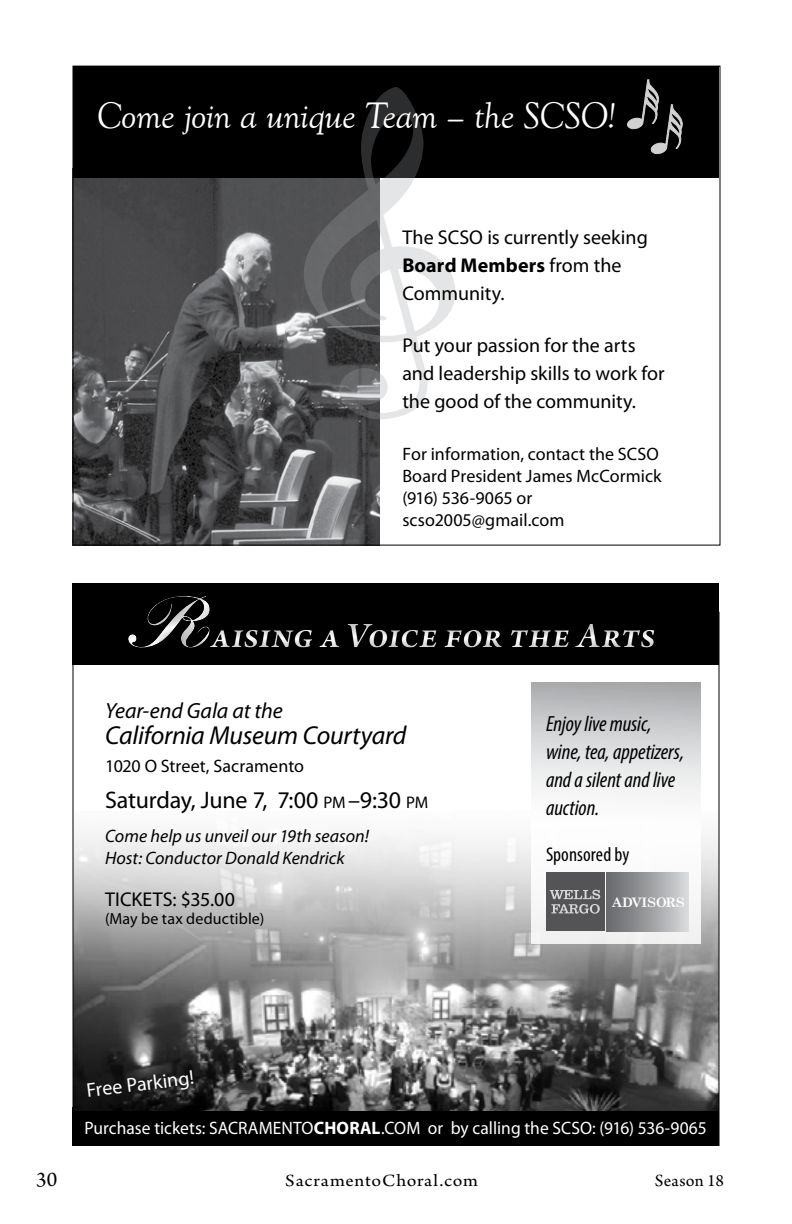
<style>
.page{position:relative;width:792px;height:1224px;background:#fff}
.page>*{position:absolute;margin:0;border:0;box-sizing:border-box;transform-origin:0 0}
.t1{font:italic 38px "Goudy Old Style T";letter-spacing:-.02em;color:#fff}
.t2{font:italic 600 38px "Arno Pro";letter-spacing:.005em;color:#fff}
.t3{font:italic 26px "Myriad Pro";letter-spacing:-.01em;color:#000}
.t4{font:24px "Myriad Pro";letter-spacing:-.01em;color:#000}
.t5{font:italic condensed 22px/28px "Myriad Pro";letter-spacing:-.005em;color:#000}
.t6{font:italic 22px "Myriad Pro";letter-spacing:-.005em;color:#000}
.t7{font:22px "Arno Pro";color:#000}
.t8{font:20px/28px "Myriad Pro";color:#000}
.t9{font:20px "Myriad Pro";color:#fff}
.t10{font:condensed 20px "Myriad Pro";letter-spacing:.005em;color:#000}
.t11{font:18px/22px "Myriad Pro";letter-spacing:.005em;color:#000}
.t12{font:18px "Myriad Pro";color:#fff}
.t13{font:italic 18px/22px "Myriad Pro";letter-spacing:.005em;color:#000}
.t14{font:18px "Arno Pro";letter-spacing:.035em;color:#000;scale:1.1 1}
.t15{font:18px "Arno Pro";letter-spacing:.015em;color:#000}
.t16{font:16px "Myriad Pro";letter-spacing:.01em;color:#000}
.t17{font:700 13px "Century Schoolbook";color:#fff}
.s1{font-weight:700}
.s2{font-family:"Kuenstler Script";font-weight:900;font-style:normal;font-size:70px}
.s3{font-size:16.8px}
</style>
<div class="page">
<div style="left:72px;top:1107px;width:647px;height:39px;background:#000"></div>
<div style="left:72px;top:583px;width:648px;height:82px;background:#000"></div>
<img style="left:74px;top:832px;width:644px;height:278px">
<div style="left:108px;top:577px;width:566px;height:90px;background:#000"></div>
<svg style="left:531px;top:683px;width:169px;height:260px"></svg>
<img style="left:74px;top:178px;width:306px;height:366px">
<div style="left:74px;top:66px;width:646px;height:112px;background:#000"></div>
<svg style="left:627px;top:79px;width:56px;height:76px"></svg>
<svg style="left:300px;top:87px;width:156px;height:334px"></svg>
<div style="left:546px;top:873px;width:58px;height:58px;background:#545456"></div>
<div style="left:607px;top:873px;width:82px;height:58px;background:linear-gradient(to right,#636467,#d5d7d9)"></div>
<svg style="left:550px;top:890px;width:50px;height:24px"></svg>
<h1 class="t1" style="left:96px;top:95px;width:521px">Come join a unique Team – the SCSO!</h1>
<p class="t8" style="left:402px;top:223px;width:247px">The SCSO is currently seeking<br><span class="s1">Board Members</span> from the<br>Community.</p>
<p class="t8" style="left:402px;top:331px;width:264px">Put your passion for the arts and leadership skills to work for the good of the community.</p>
<p class="t11" style="left:402px;top:443px;width:261px">For information, contact the SCSO<br>Board President James McCormick (916) 536-9065 or scso2005@gmail.com</p>
<h1 class="t2" style="left:128px;top:613px;width:529px"><span class="s2">R</span>aising a Voice for the Arts</h1>
<p class="t6" style="left:105px;top:697px;width:179px">Year-end Gala at the</p>
<h2 class="t3" style="left:105px;top:719px;width:303px">California Museum Courtyard</h2>
<p class="t11" style="left:105px;top:755px;width:200px">1020 O Street, Sacramento</p>
<p class="t4" style="left:105px;top:786px;width:325px">Saturday, June 7, 7:00 <span class="s3">pm</span> –9:30 <span class="s3">pm</span></p>
<p class="t13" style="left:105px;top:825px;width:265px">Come help us unveil our 19th season!<br>Host: Conductor Donald Kendrick</p>
<p class="t8" style="left:105px;top:885px;width:131px">TICKETS: $35.00</p>
<p class="t16" style="left:105px;top:909px;width:161px">(May be tax deductible)</p>
<p class="t9" style="left:85px;top:1078px;width:109px;rotate:-7deg">Free Parking!</p>
<p class="t5" style="left:546px;top:709px;width:140px">Enjoy live music, wine, tea, appetizers, and a silent and live auction.</p>
<p class="t10" style="left:546px;top:842px;width:85px">Sponsored by</p>
<p class="t17" style="left:612px;top:894px;width:74px">ADVISORS</p>
<p class="t12" style="left:84px;top:1117px;width:624px">Purchase tickets: SACRAMENTO<span class="s1">CHORAL</span>.COM or by calling the SCSO: (916) 536-9065</p>
<p class="t7" style="left:36px;top:1167px;width:23px">30</p>
<p class="t14" style="left:285px;top:1170px;width:177px">SacramentoChoral.com</p>
<p class="t15" style="left:655px;top:1170px;width:71px">Season 18</p>
</div>
